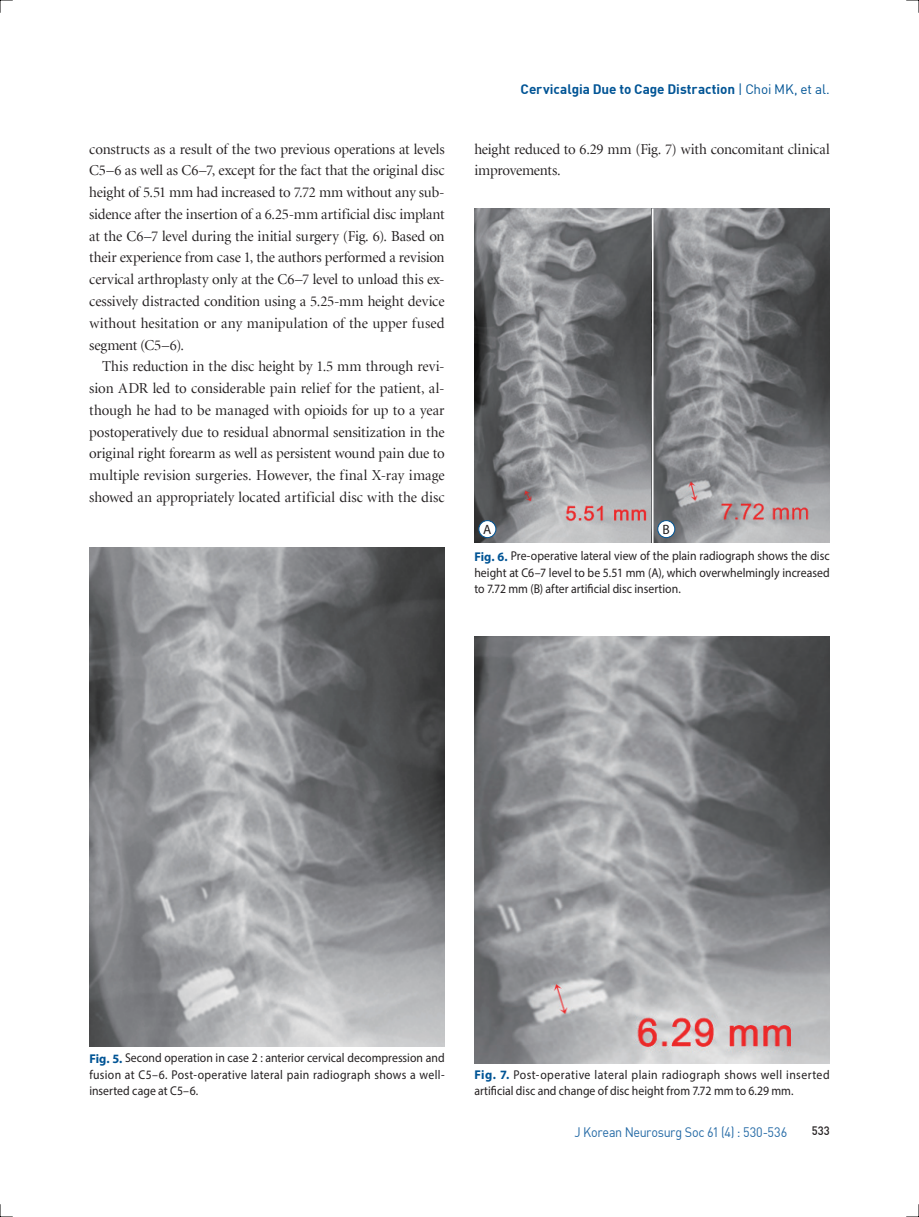
<style>
.page{position:relative;width:919px;height:1217px;background:#fff}
.page>*{position:absolute;margin:0;border:0;box-sizing:border-box;transform-origin:0 0}
.t1{font:15px/21.8px "Minion LT Display";color:#231f20;text-align:justify}
.t2{font:700 13.5px "DIN";color:#005495}
.t3{font:13.5px "DIN";letter-spacing:-.02em;color:#2369a5;scale:.93 1}
.t4{font:13.5px "Myriad Pro";color:#231f20}
.t5{font:12.75px/16.5px "Myriad Pro";letter-spacing:.015em;color:#231f20;text-align:justify;scale:.92 1}
.t6{font:12px "Dinmed";color:#231f20;scale:.93 1}
.s1{font-weight:400}
.s2{font-weight:700;color:#005495}
</style>
<div class="page">
<img style="left:89px;top:547px;width:355px;height:499px">
<img style="left:474px;top:636px;width:355px;height:426px">
<img style="left:474px;top:208px;width:355px;height:334px">
<div style="left:479px;top:520px;width:17px;height:17px;background:#fff;border-radius:50%"></div>
<div style="left:478px;top:520px;width:18px;height:17px;border:1px solid #005495;border-radius:50%"></div>
<div style="left:657px;top:520px;width:17px;height:17px;background:#fff;border-radius:50%"></div>
<div style="left:657px;top:520px;width:18px;height:17px;border:1px solid #005495;border-radius:50%"></div>
<hr style="left:652px;top:208px;width:1px;height:335px;background:#fff">
<svg style="left:0;top:0;width:13px;height:13px"></svg>
<svg style="left:0;top:1204px;width:13px;height:13px"></svg>
<svg style="left:906px;top:0;width:13px;height:13px"></svg>
<svg style="left:906px;top:1204px;width:13px;height:13px"></svg>
<p class="t1" style="left:89px;top:138px;width:357px">constructs as a result of the two previous operations at levels C5–6 as well as C6–7, except for the fact that the original disc height of 5.51 mm had increased to 7.72 mm without any sub&shy;sidence after the insertion of a 6.25-mm artificial disc implant at the C6–7 level during the initial surgery (Fig. 6). Based on their experience from case 1, the authors performed a revision cervical arthroplasty only at the C6–7 level to unload this ex&shy;cessively distracted condition using a 5.25-mm height device without hesitation or any manipulation of the upper fused segment (C5–6).</p>
<p class="t1" style="left:89px;top:356px;width:357px;text-indent:13px">This reduction in the disc height by 1.5 mm through revi&shy;sion ADR led to considerable pain relief for the patient, al&shy;though he had to be managed with opioids for up to a year postoperatively due to residual abnormal sensitization in the original right forearm as well as persistent wound pain due to multiple revision surgeries. However, the final X-ray image showed an appropriately located artificial disc with the disc</p>
<p class="t2" style="left:520px;top:80px;width:311px">Cervicalgia Due to Cage Distraction <span class="s1">| Choi MK, et al.</span></p>
<p class="t1" style="left:474px;top:138px;width:357px">height reduced to 6.29 mm (Fig. 7) with concomitant clinical improvements.</p>
<p class="t4" style="left:483px;top:520px;width:10px">A</p>
<p class="t4" style="left:662px;top:520px;width:9px">b</p>
<p class="t5" style="left:474px;top:547px;width:387px"><span class="s2">Fig. 6.</span> Pre-operative lateral view of the plain radiograph shows the disc height at c6–7 level to be 5.51 mm (A), which overwhelmingly increased to 7.72 mm (b) after artificial disc insertion.</p>
<p class="t5" style="left:89px;top:1049px;width:387px"><span class="s2">Fig. 5.</span> Second operation in case 2 : anterior cervical decompression and fusion at c5–6. Post-operative lateral pain radiograph shows a well&shy;inserted cage at c5–6.</p>
<p class="t5" style="left:474px;top:1065px;width:387px"><span class="s2">Fig. 7.</span> Post-operative lateral plain radiograph shows well inserted artificial disc and change of disc height from 7.72 mm to 6.29 mm.</p>
<p class="t3" style="left:574px;top:1123px;width:230px">J Korean Neurosurg Soc 61 (4) : 530-536</p>
<p class="t6" style="left:811px;top:1122px;width:21px">533</p>
</div>
